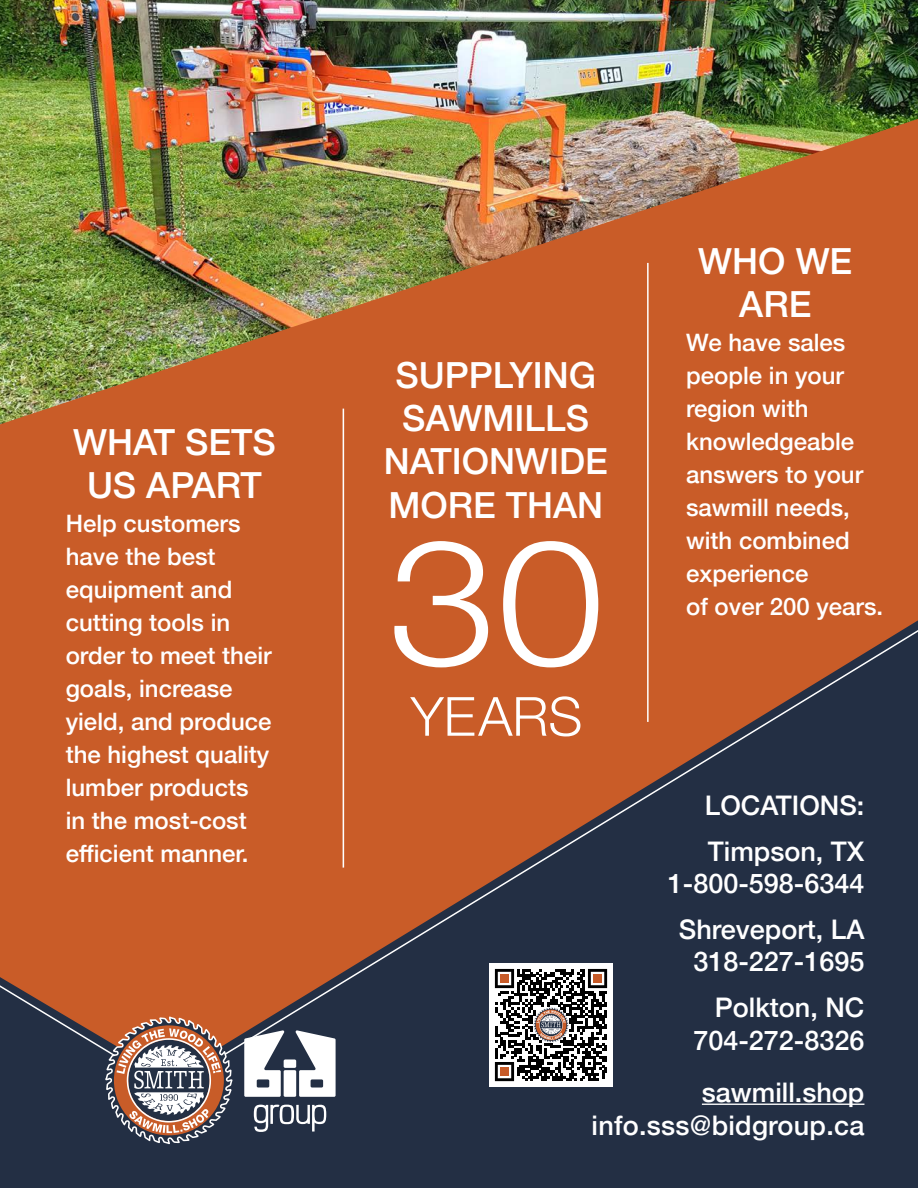
<style>
.page{position:relative;width:918px;height:1188px;background:#fff}
.page>*{position:absolute;margin:0;border:0;box-sizing:border-box;transform-origin:0 0}
.t1{font:300 175.5px "Helvetica Neue";color:#fff;scale:1.11 1}
.t2{font:300 54px "Helvetica Neue";color:#fff}
.t3{font:500 36px/43.2px "Helvetica Neue";color:#fff;text-align:center}
.t4{font:500 27px/45.9px "Helvetica Neue";color:#fff;text-align:center}
.t5{font:500 24px/33px "Helvetica Neue";color:#fff}
</style>
<div class="page">
<img style="left:0;top:0;width:918px;height:119px">
<img style="left:0;top:119px;width:918px;height:501px">
<hr style="left:343px;top:409px;width:1px;height:459px;background:#fff">
<hr style="left:647px;top:263px;width:2px;height:459px;background:#fff">
<div style="left:0;top:1109px;width:918px;height:79px;background:#232f44"></div>
<svg style="left:0;top:620px;width:918px;height:489px;background:#824c38"></svg>
<svg style="left:254px;top:1105px;width:72px;height:27px"></svg>
<div style="left:284px;top:1059px;width:12px;height:9px;background:#fff;border-radius:2px"></div>
<div style="left:284px;top:1070px;width:12px;height:27px;background:#fff"></div>
<svg style="left:295px;top:1030px;width:41px;height:67px"></svg>
<svg style="left:244px;top:1030px;width:41px;height:67px"></svg>
<svg style="left:105px;top:1017px;width:128px;height:127px"></svg>
<h3 class="t3" style="left:73px;top:417px;width:204px">WHAT SETS<br>US APART</h3>
<p class="t5" style="left:66px;top:505px;width:207px">Help customers have the best equipment and cutting tools in order to meet their goals, increase yield, and produce the highest quality lumber products in the most-cost efficient manner.</p>
<h3 class="t3" style="left:384px;top:351px;width:226px">SUPPLYING<br>SAWMILLS<br>NATIONWIDE<br>MORE THAN</h3>
<h1 class="t1" style="left:388px;top:461px;width:197px">30</h1>
<h2 class="t2" style="left:411px;top:673px;width:173px">YEARS</h2>
<h3 class="t3" style="left:698px;top:237px;width:156px">WHO WE<br>ARE</h3>
<p class="t5" style="left:686px;top:324px;width:199px">We have sales people in your region with knowledgeable answers to your sawmill needs, with combined experience<br>of over 200 years.</p>
<p class="t4" style="left:705px;top:780px;width:161px;text-align:left">LOCATIONS:<br>Timpson, TX</p>
<p class="t4" style="left:668px;top:858px;width:198px">1-800-598-6344<br>Shreveport, LA</p>
<p class="t4" style="left:693px;top:937px;width:173px;text-align:right">318-227-1695<br>Polkton, NC</p>
<p class="t4" style="left:693px;top:1011px;width:173px;line-height:52.7px">704-272-8326 sawmill.shop</p>
<p class="t4" style="left:592px;top:1100px;width:274px">info.sss@bidgroup.ca</p>
</div>
